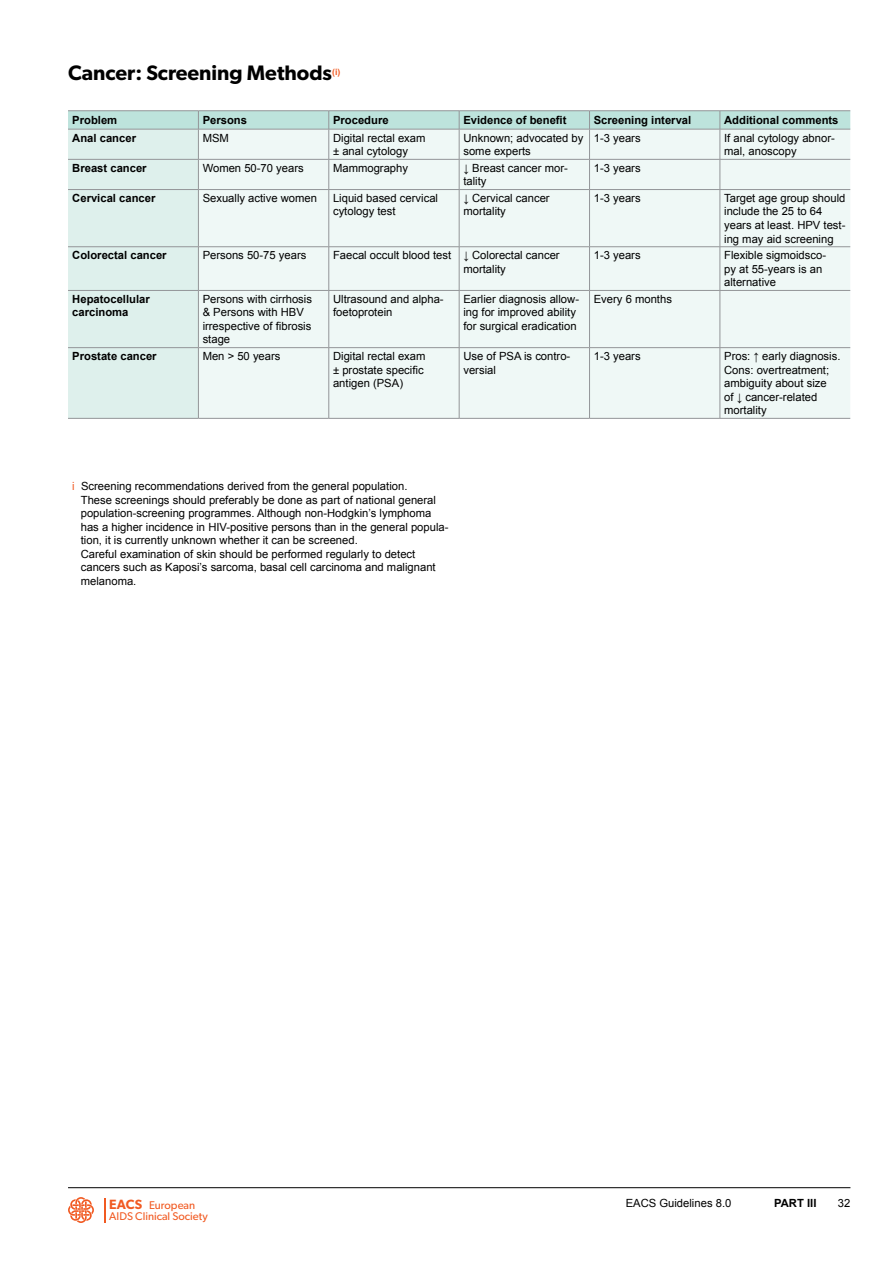
<style>
.page{position:relative;width:893px;height:1263px;background:#fff}
.page>*{position:absolute;margin:0;border:0;box-sizing:border-box;transform-origin:0 0}
.t1{font:600 21px "Gibson";color:#000}
.t2{font:11.25px/13.5px "Arial";color:#000}
.t3{font:700 11.25px/13.5px "Arial";color:#000}
.t4{font:11.25px/11.2px "Gibson";color:#f15a22}
.t5{font:700 8.7px "Arial";color:#f15a22}
.s1{color:#f15a22}
.s2{font-weight:600;font-size:13.5px}
</style>
<div class="page">
<svg style="left:68px;top:1197px;width:26px;height:26px"></svg>
<svg style="left:104px;top:1198px;width:1px;height:25px"></svg>
<hr style="left:68px;top:1187px;width:782px;height:1px;background:#000">
<hr style="left:68px;top:110px;width:130px;height:1px;background:#939598">
<hr style="left:198px;top:110px;width:131px;height:1px;background:#939598">
<hr style="left:329px;top:110px;width:130px;height:1px;background:#939598">
<hr style="left:459px;top:110px;width:130px;height:1px;background:#939598">
<hr style="left:589px;top:110px;width:131px;height:1px;background:#939598">
<hr style="left:720px;top:110px;width:130px;height:1px;background:#939598">
<svg style="left:68px;top:111px;width:782px;height:307px"></svg>
<hr style="left:329px;top:190px;width:1px;height:57px;background:#939598">
<hr style="left:459px;top:190px;width:1px;height:57px;background:#939598">
<hr style="left:589px;top:190px;width:1px;height:57px;background:#939598">
<hr style="left:720px;top:190px;width:1px;height:57px;background:#939598">
<hr style="left:329px;top:247px;width:1px;height:43px;background:#939598">
<hr style="left:459px;top:247px;width:1px;height:43px;background:#939598">
<hr style="left:589px;top:247px;width:1px;height:43px;background:#939598">
<hr style="left:720px;top:247px;width:1px;height:43px;background:#939598">
<hr style="left:329px;top:291px;width:1px;height:56px;background:#939598">
<hr style="left:459px;top:291px;width:1px;height:56px;background:#939598">
<hr style="left:589px;top:291px;width:1px;height:56px;background:#939598">
<hr style="left:720px;top:291px;width:1px;height:56px;background:#939598">
<hr style="left:68px;top:418px;width:130px;height:1px;background:#939598">
<hr style="left:198px;top:418px;width:131px;height:1px;background:#939598">
<hr style="left:329px;top:348px;width:1px;height:70px;background:#939598">
<hr style="left:329px;top:418px;width:130px;height:1px;background:#939598">
<hr style="left:459px;top:348px;width:1px;height:70px;background:#939598">
<hr style="left:459px;top:418px;width:130px;height:1px;background:#939598">
<hr style="left:589px;top:348px;width:1px;height:70px;background:#939598">
<hr style="left:589px;top:418px;width:131px;height:1px;background:#939598">
<hr style="left:720px;top:348px;width:1px;height:70px;background:#939598">
<hr style="left:720px;top:418px;width:130px;height:1px;background:#939598">
<h1 class="t1" style="left:68px;top:60px;width:266px">Cancer: Screening Methods</h1>
<p class="t5" style="left:332px;top:66px;width:10px">(i)</p>
<p class="t3" style="left:72px;top:114px;width:47px">Problem</p>
<p class="t3" style="left:203px;top:114px;width:46px">Persons</p>
<p class="t3" style="left:333px;top:114px;width:57px">Procedure</p>
<p class="t3" style="left:463px;top:114px;width:105px">Evidence of benefit</p>
<p class="t3" style="left:594px;top:114px;width:99px">Screening interval</p>
<p class="t3" style="left:724px;top:114px;width:116px">Additional comments</p>
<p class="t3" style="left:72px;top:131px;width:65px">Anal cancer</p>
<p class="t2" style="left:203px;top:131px;width:28px">MSM</p>
<p class="t2" style="left:333px;top:131px;width:94px">Digital rectal exam ± anal cytology</p>
<p class="t2" style="left:463px;top:131px;width:122px">Unknown; advocated by some experts</p>
<p class="t2" style="left:594px;top:131px;width:48px">1-3 years</p>
<p class="t2" style="left:724px;top:131px;width:112px">If anal cytology abnor&shy;mal, anoscopy</p>
<p class="t3" style="left:72px;top:161px;width:76px">Breast cancer</p>
<p class="t2" style="left:203px;top:161px;width:103px">Women 50-70 years</p>
<p class="t2" style="left:333px;top:161px;width:77px">Mammography</p>
<p class="t2" style="left:463px;top:161px;width:106px">↓ Breast cancer mor&shy;tality</p>
<p class="t2" style="left:594px;top:161px;width:48px">1-3 years</p>
<p class="t3" style="left:72px;top:192px;width:85px">Cervical cancer</p>
<p class="t2" style="left:203px;top:191px;width:116px">Sexually active women</p>
<p class="t2" style="left:333px;top:191px;width:107px">Liquid based cervical cytology test</p>
<p class="t2" style="left:463px;top:191px;width:88px">↓ Cervical cancer mortality</p>
<p class="t2" style="left:594px;top:191px;width:48px">1-3 years</p>
<p class="t2" style="left:724px;top:191px;width:123px">Target age group should include the 25 to 64 years at least. HPV test&shy;ing may aid screening</p>
<p class="t3" style="left:72px;top:249px;width:96px">Colorectal cancer</p>
<p class="t2" style="left:203px;top:249px;width:105px">Persons 50-75 years</p>
<p class="t2" style="left:463px;top:249px;width:98px;text-indent:-130px">Faecal occult blood test ↓ Colorectal cancer mortality</p>
<p class="t2" style="left:594px;top:249px;width:48px">1-3 years</p>
<p class="t2" style="left:724px;top:249px;width:103px">Flexible sigmoidsco&shy;py at 55-years is an alternative</p>
<p class="t3" style="left:72px;top:293px;width:79px">Hepatocellular carcinoma</p>
<p class="t2" style="left:203px;top:292px;width:111px">Persons with cirrhosis &amp; Persons with HBV irrespective of fibrosis stage</p>
<p class="t2" style="left:333px;top:292px;width:112px">Ultrasound and alpha&shy;foetoprotein</p>
<p class="t2" style="left:463px;top:292px;width:117px">Earlier diagnosis allow&shy;ing for improved ability for surgical eradication</p>
<p class="t2" style="left:594px;top:292px;width:80px">Every 6 months</p>
<p class="t3" style="left:72px;top:350px;width:86px">Prostate cancer</p>
<p class="t2" style="left:203px;top:349px;width:79px">Men &gt; 50 years</p>
<p class="t2" style="left:333px;top:349px;width:94px">Digital rectal exam ± prostate specific antigen (PSA)</p>
<p class="t2" style="left:463px;top:349px;width:108px">Use of PSA is contro&shy;versial</p>
<p class="t2" style="left:594px;top:349px;width:48px">1-3 years</p>
<p class="t2" style="left:724px;top:349px;width:118px">Pros: ↑ early diagnosis.<br>Cons: overtreatment; ambiguity about size<br>of ↓ cancer-related mortality</p>
<p class="t2" style="left:81px;top:480px;width:369px;text-indent:-9px"><span class="s1">i</span> Screening recommendations derived from the general population.<br>These screenings should preferably be done as part of national general population-screening programmes. Although non-Hodgkin’s lymphoma has a higher incidence in HIV-positive persons than in the general popula&shy;tion, it is currently unknown whether it can be screened.<br>Careful examination of skin should be performed regularly to detect cancers such as Kaposi’s sarcoma, basal cell carcinoma and malignant melanoma.</p>
<p class="t4" style="left:109px;top:1199px;width:100px"><span class="s2">EACS</span> European<br>AIDS Clinical Society</p>
<p class="t2" style="left:626px;top:1197px;width:107px">EACS Guidelines 8.0</p>
<p class="t3" style="left:774px;top:1197px;width:44px">PART III</p>
<p class="t2" style="left:838px;top:1197px;width:14px">32</p>
</div>
